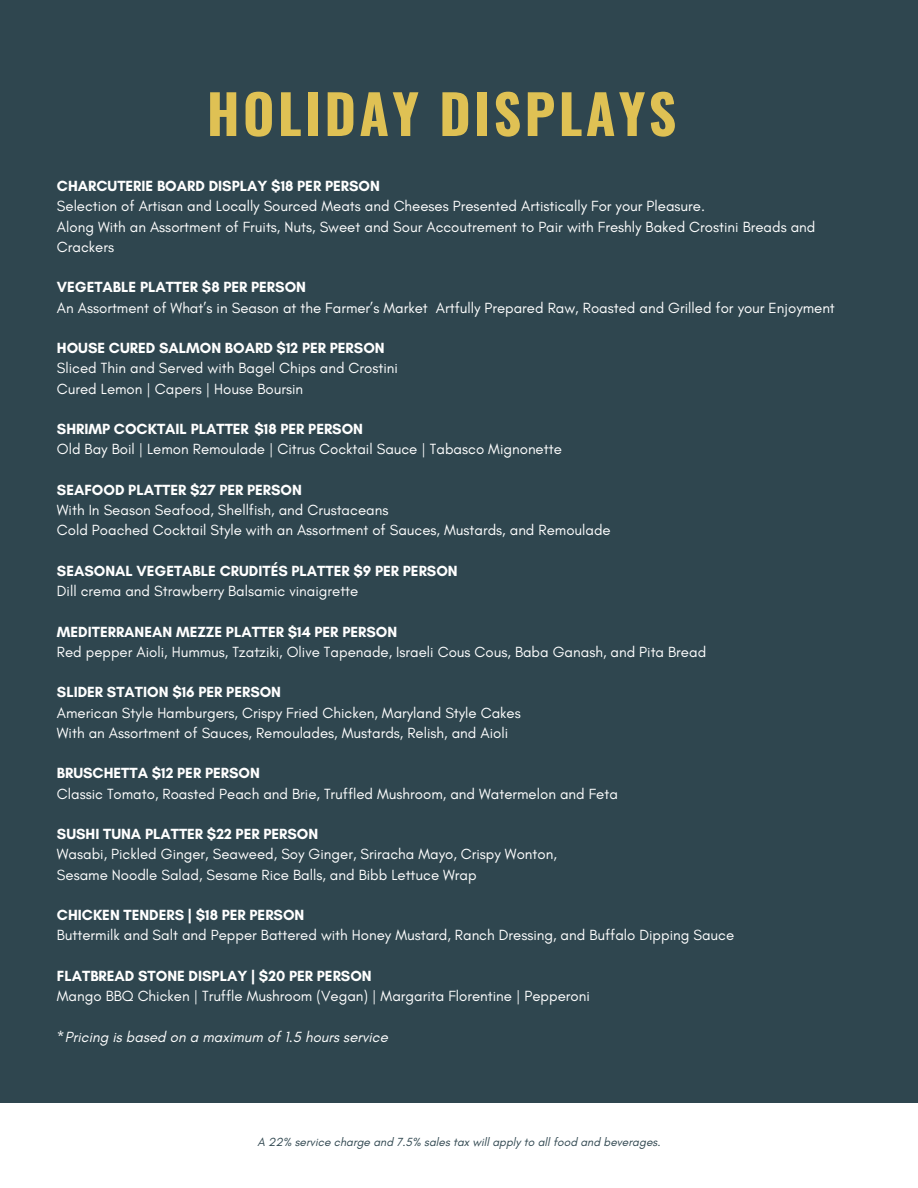
<style>
.page{position:relative;width:918px;height:1188px;background:#fff}
.page>*{position:absolute;margin:0;border:0;box-sizing:border-box;transform-origin:0 0}
.t1{font:700 54px "Oswald";letter-spacing:.06em;color:#dfc154}
.t2{font:15px/20.2px "Glacial Indifference";color:#fff}
.t3{font:700 15px "Glacial Indifference";color:#fff}
.t4{font:italic 15px "Glacial Indifference";color:#fff}
.t5{font:italic 12px "Glacial Indifference";color:#2f464f}
</style>
<div class="page">
<div style="left:0;top:0;width:918px;height:1103px;background:#2f464f"></div>
<h1 class="t1" style="left:207px;top:72px;width:471px">HOLIDAY DISPLAYS</h1>
<p class="t3" style="left:57px;top:177px;width:324px">CHARCUTERIE BOARD DISPLAY $18 PER PERSON</p>
<p class="t2" style="left:57px;top:196px;width:760px">Selection of Artisan and Locally Sourced Meats and Cheeses Presented Artistically For your Pleasure.<br>Along With an Assortment of Fruits, Nuts, Sweet and Sour Accoutrement to Pair with Freshly Baked Crostini Breads and<br>Crackers</p>
<p class="t3" style="left:57px;top:278px;width:251px">VEGETABLE PLATTER $8 PER PERSON</p>
<p class="t2" style="left:57px;top:297px;width:780px">An Assortment of What’s in Season at the Farmer’s Market Artfully Prepared Raw, Roasted and Grilled for your Enjoyment</p>
<p class="t3" style="left:57px;top:339px;width:329px">HOUSE CURED SALMON BOARD $12 PER PERSON</p>
<p class="t2" style="left:57px;top:358px;width:342px">Sliced Thin and Served with Bagel Chips and Crostini<br>Cured Lemon | Capers | House Boursin</p>
<p class="t3" style="left:57px;top:420px;width:308px">SHRIMP COCKTAIL PLATTER $18 PER PERSON</p>
<p class="t2" style="left:57px;top:439px;width:506px">Old Bay Boil | Lemon Remoulade | Citrus Cocktail Sauce | Tabasco Mignonette</p>
<p class="t3" style="left:57px;top:481px;width:247px">SEAFOOD PLATTER $27 PER PERSON</p>
<p class="t2" style="left:57px;top:500px;width:555px">With In Season Seafood, Shellfish, and Crustaceans<br>Cold Poached Cocktail Style with an Assortment of Sauces, Mustards, and Remoulade</p>
<p class="t3" style="left:57px;top:562px;width:402px">SEASONAL VEGETABLE CRUDITÉS PLATTER $9 PER PERSON</p>
<p class="t2" style="left:57px;top:581px;width:303px">Dill crema and Strawberry Balsamic vinaigrette</p>
<p class="t3" style="left:57px;top:622px;width:342px">MEDITERRANEAN MEZZE PLATTER $14 PER PERSON</p>
<p class="t2" style="left:57px;top:641px;width:651px">Red pepper Aioli, Hummus, Tzatziki, Olive Tapenade, Israeli Cous Cous, Baba Ganash, and Pita Bread</p>
<p class="t3" style="left:57px;top:683px;width:226px">SLIDER STATION $16 PER PERSON</p>
<p class="t2" style="left:57px;top:702px;width:465px">American Style Hamburgers, Crispy Fried Chicken, Maryland Style Cakes<br>With an Assortment of Sauces, Remoulades, Mustards, Relish, and Aioli</p>
<p class="t3" style="left:57px;top:764px;width:204px">BRUSCHETTA $12 PER PERSON</p>
<p class="t2" style="left:57px;top:783px;width:563px">Classic Tomato, Roasted Peach and Brie, Truffled Mushroom, and Watermelon and Feta</p>
<p class="t3" style="left:57px;top:825px;width:263px">SUSHI TUNA PLATTER $22 PER PERSON</p>
<p class="t2" style="left:57px;top:844px;width:501px">Wasabi, Pickled Ginger, Seaweed, Soy Ginger, Sriracha Mayo, Crispy Wonton,<br>Sesame Noodle Salad, Sesame Rice Balls, and Bibb Lettuce Wrap</p>
<p class="t3" style="left:57px;top:906px;width:249px">CHICKEN TENDERS | $18 PER PERSON</p>
<p class="t2" style="left:57px;top:925px;width:679px">Buttermilk and Salt and Pepper Battered with Honey Mustard, Ranch Dressing, and Buffalo Dipping Sauce</p>
<p class="t3" style="left:57px;top:967px;width:316px">FLATBREAD STONE DISPLAY | $20 PER PERSON</p>
<p class="t2" style="left:57px;top:986px;width:534px">Mango BBQ Chicken | Truffle Mushroom (Vegan) | Margarita Florentine | Pepperoni</p>
<p class="t4" style="left:57px;top:1027px;width:333px">*Pricing is based on a maximum of 1.5 hours service</p>
<p class="t5" style="left:257px;top:1135px;width:405px">A 22% service charge and 7.5% sales tax will apply to all food and beverages.</p>
</div>
